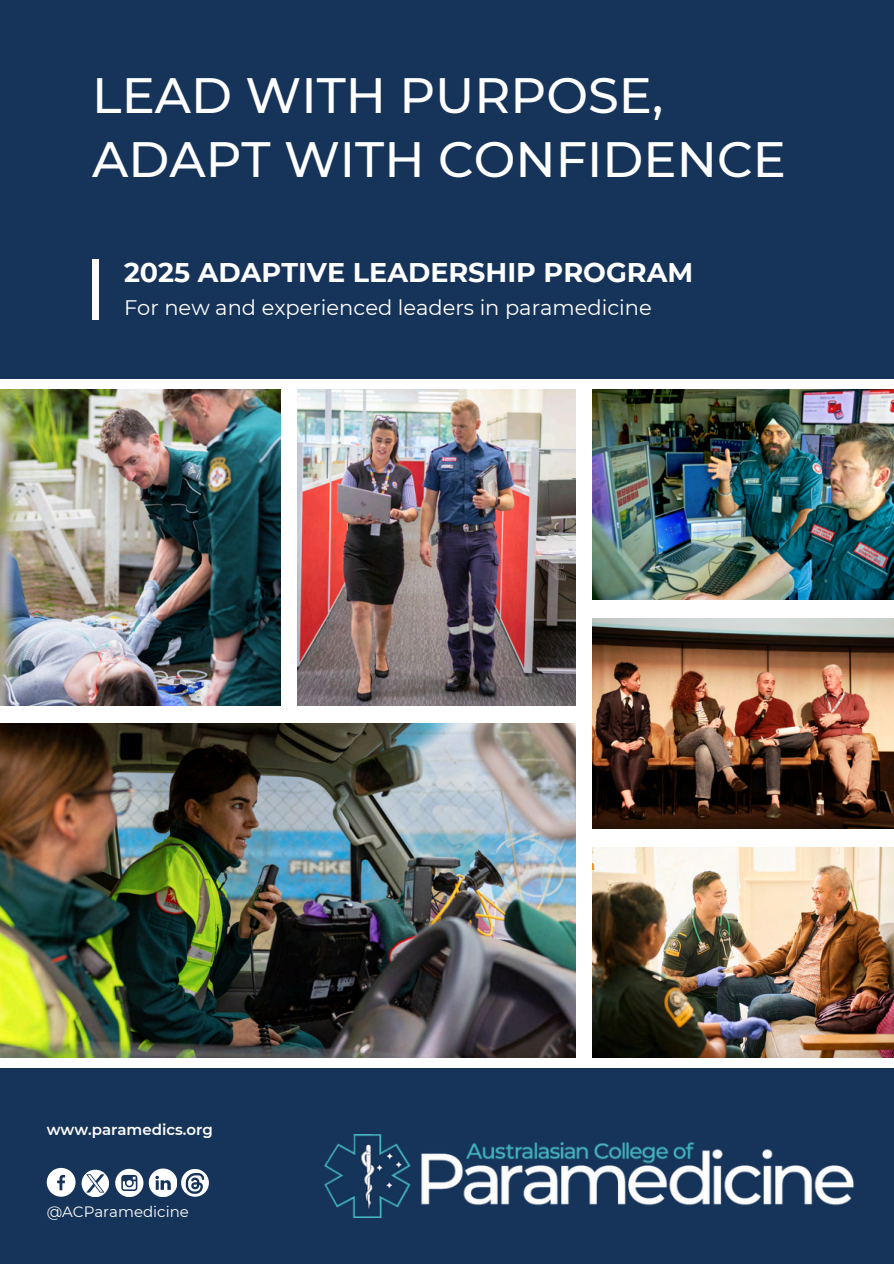
<style>
.page{position:relative;width:894px;height:1264px;background:#fff}
.page>*{position:absolute;margin:0;border:0;box-sizing:border-box;transform-origin:0 0}
.t1{font:500 49.5px/64.2px "Montserrat";color:#fff}
.t2{font:700 27px "Montserrat";color:#fff}
.t3{font:21px "Montserrat";color:#fff}
.t4{font:600 15px "Montserrat";color:#fff}
.t5{font:15px "Montserrat";color:#fff}
</style>
<div class="page">
<div style="left:0;top:1067px;width:893px;height:196px;background:#163459"></div>
<img style="left:324px;top:1134px;width:529px;height:82px">
<div style="left:0;top:0;width:893px;height:379px;background:#163459"></div>
<div style="left:92px;top:259px;width:7px;height:60px;background:#fff"></div>
<img style="left:0;top:723px;width:575px;height:334px">
<img style="left:592px;top:847px;width:301px;height:210px">
<img style="left:592px;top:618px;width:301px;height:210px">
<img style="left:592px;top:389px;width:301px;height:210px">
<img style="left:297px;top:389px;width:278px;height:317px">
<img style="left:0;top:389px;width:281px;height:317px">
<svg style="left:47px;top:1167px;width:28px;height:29px"></svg>
<svg style="left:115px;top:1168px;width:28px;height:28px"></svg>
<svg style="left:149px;top:1168px;width:28px;height:28px"></svg>
<svg style="left:82px;top:1169px;width:27px;height:27px"></svg>
<svg style="left:181px;top:1168px;width:28px;height:28px"></svg>
<svg style="left:186px;top:1172px;width:18px;height:21px"></svg>
<h2 class="t1" style="left:92px;top:63px;width:695px">LEAD WITH PURPOSE,<br>ADAPT WITH CONFIDENCE</h2>
<h3 class="t2" style="left:124px;top:256px;width:570px">2025 ADAPTIVE LEADERSHIP PROGRAM</h3>
<p class="t3" style="left:124px;top:294px;width:529px">For new and experienced leaders in paramedicine</p>
<p class="t4" style="left:47px;top:1120px;width:168px">www.paramedics.org</p>
<p class="t5" style="left:47px;top:1202px;width:144px">@ACParamedicine</p>
</div>
